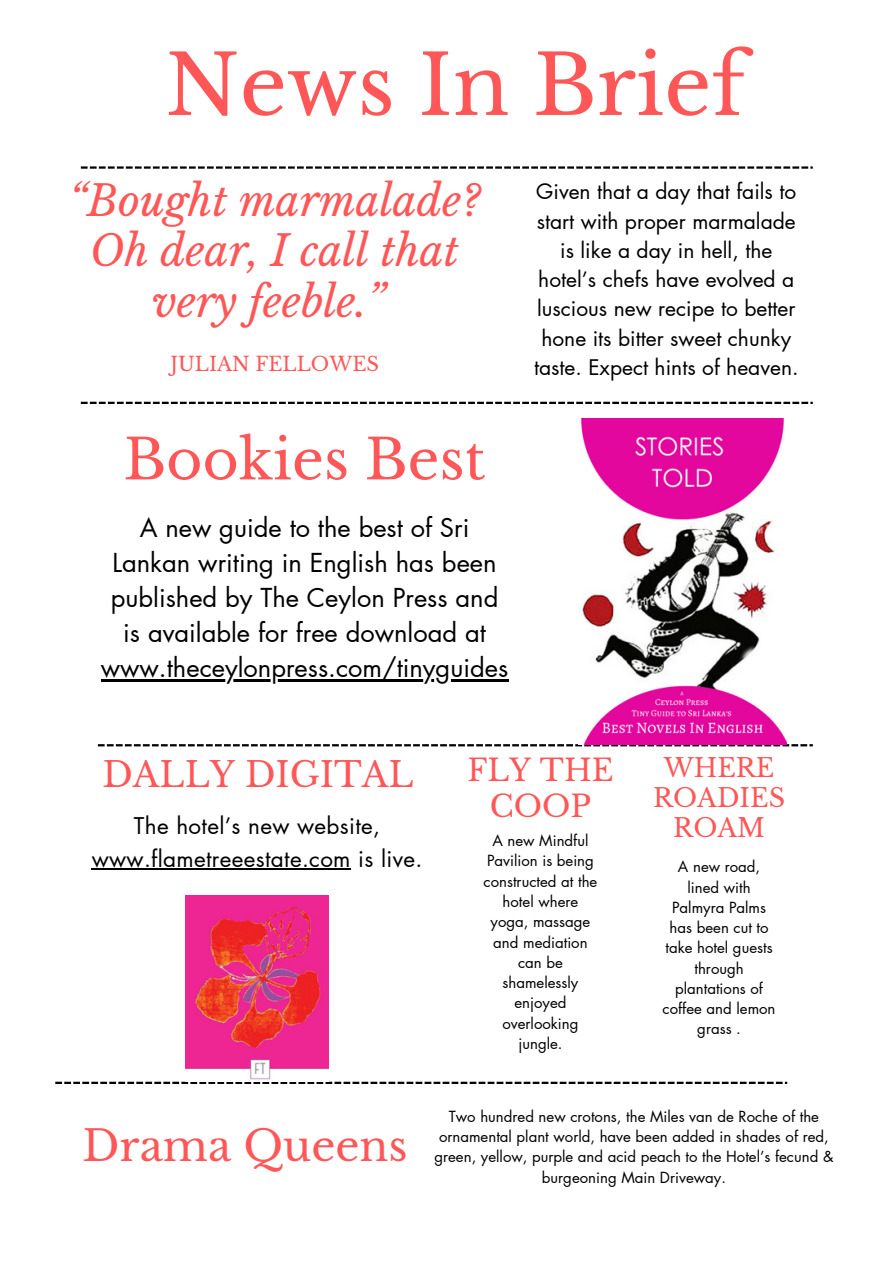
<style>
.page{position:relative;width:894px;height:1264px;background:#fff}
.page>*{position:absolute;margin:0;border:0;box-sizing:border-box;transform-origin:0 0}
.t1{font:82.5px "Libre Baskerville";color:#ff5757}
.t2{font:55.5px "Libre Baskerville";color:#ff5757}
.t3{font:italic 42px/50.7px "Libre Baskerville";color:#ff5757;text-align:center}
.t4{font:42px "Libre Baskerville";color:#ff5757}
.t5{font:34.5px "Libre Baskerville";color:#ff5757}
.t6{font:30px/36px "Libre Baskerville";color:#ff5757;text-align:center}
.t7{font:25.5px/34.8px "Futura LT Pro";color:#000;text-align:center}
.t8{font:25.5px/30.3px "Libre Baskerville";color:#ff5757;text-align:center}
.t9{font:22.5px/32.7px "Futura LT Pro";letter-spacing:.015em;color:#000;text-align:center}
.t10{font:21px/29.2px "Futura LT Pro";color:#000;text-align:center}
.t11{font:19.5px "Libre Baskerville";color:#ff5757}
.t12{font:15px/20.2px "Futura LT Pro";color:#000;text-align:center}
</style>
<div class="page">
<svg style="left:81px;top:402px;width:731px;height:2px"></svg>
<svg style="left:55px;top:1081px;width:732px;height:2px"></svg>
<svg style="left:98px;top:744px;width:714px;height:2px"></svg>
<svg style="left:81px;top:166px;width:731px;height:3px"></svg>
<hr style="left:92px;top:868px;width:259px;height:1px;background:#000">
<img style="left:186px;top:895px;width:142px;height:185px">
<img style="left:581px;top:418px;width:205px;height:326px">
<hr style="left:101px;top:679px;width:407px;height:2px;background:#000">
<p class="t1" style="left:165px;top:35px;width:581px">News In Brief</p>
<p class="t3" style="left:69px;top:175px;width:413px">“Bought marmalade?<br>Oh dear, I call that very feeble.”</p>
<p class="t11" style="left:170px;top:352px;width:210px">JULIAN FELLOWES</p>
<p class="t2" style="left:123px;top:425px;width:363px">Bookies Best</p>
<p class="t7" style="left:111px;top:511px;width:389px">A new guide to the best of Sri<br>Lankan writing in English has been published by The Ceylon Press and is available for free download at</p>
<p class="t7" style="left:101px;top:651px;width:409px">www.theceylonpress.com/tinyguides</p>
<p class="t10" style="left:534px;top:178px;width:266px">Given that a day that fails to start with proper marmalade is like a day in hell, the hotel’s chefs have evolved a luscious new recipe to better hone its bitter sweet chunky taste. Expect hints of heaven.</p>
<p class="t5" style="left:102px;top:753px;width:312px">DALLY DIGITAL</p>
<p class="t9" style="left:92px;top:810px;width:332px">The hotel’s new website, www.flametreeestate.com is live.</p>
<p class="t6" style="left:467px;top:752px;width:148px">FLY THE<br>COOP</p>
<p class="t12" style="left:483px;top:831px;width:115px">A new Mindful<br>Pavilion is being constructed at the hotel where yoga, massage and mediation can be shamelessly enjoyed overlooking jungle.</p>
<p class="t8" style="left:653px;top:752px;width:133px">WHERE<br>ROADIES<br>ROAM</p>
<p class="t12" style="left:662px;top:857px;width:114px">A new road, lined with<br>Palmyra Palms has been cut to take hotel guests through plantations of coffee and lemon grass .</p>
<h3 class="t4" style="left:82px;top:1120px;width:326px">Drama Queens</h3>
<p class="t12" style="left:434px;top:1106px;width:400px">Two hundred new crotons, the Miles van de Roche of the ornamental plant world, have been added in shades of red, green, yellow, purple and acid peach to the Hotel’s fecund &amp; burgeoning Main Driveway.</p>
</div>
